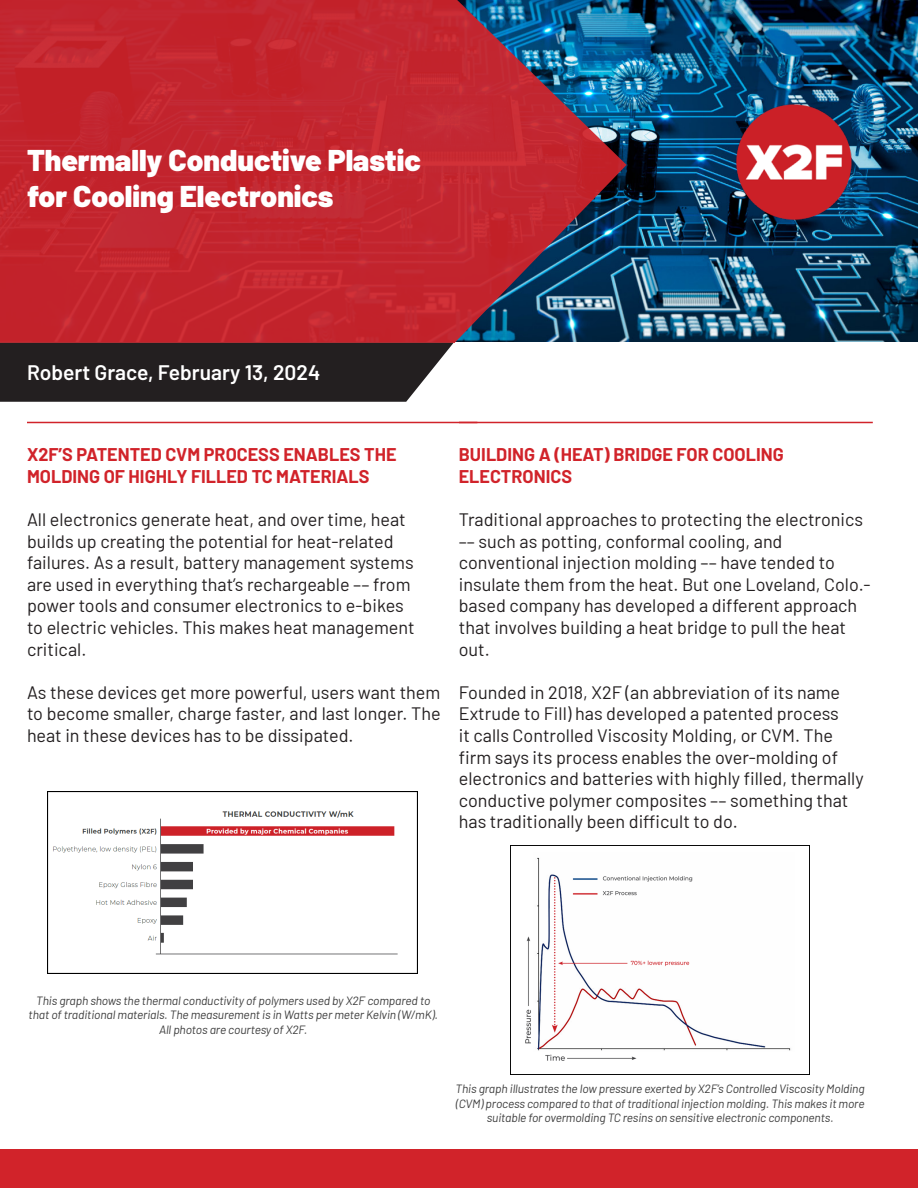
<style>
.page{position:relative;width:918px;height:1188px;background:#fff}
.page>*{position:absolute;margin:0;border:0;box-sizing:border-box;transform-origin:0 0}
.t1{font:900 30px "Barlow";color:#fff}
.t2{font:600 21px "Barlow";color:#fff}
.t3{font:18px/21.6px "Barlow";color:#231f20}
.t4{font:700 18px/21.6px "Barlow";color:#d1232a}
.t5{font:italic 12px/14.4px "Barlow";letter-spacing:-.01em;color:#3d3d3d;text-align:center}
</style>
<div class="page">
<img style="left:627px;top:0;width:291px;height:341px">
<img style="left:455px;top:0;width:172px;height:343px">
<div style="left:0;top:0;width:455px;height:343px;background:#c2242e"></div>
<img style="left:734px;top:103px;width:119px;height:118px">
<div style="left:0;top:343px;width:454px;height:59px;background:#231f20"></div>
<hr style="left:27px;top:422px;width:450px;height:1px;background:#d1232a">
<hr style="left:459px;top:422px;width:414px;height:1px;background:#d1232a">
<div style="left:0;top:1149px;width:918px;height:39px;background:#d1232a"></div>
<img style="left:48px;top:791px;width:370px;height:183px">
<img style="left:510px;top:845px;width:300px;height:229px">
<p class="t1" style="left:27px;top:138px;width:395px">Thermally Conductive Plastic</p>
<p class="t1" style="left:27px;top:174px;width:308px">for Cooling Electronics</p>
<p class="t2" style="left:27px;top:357px;width:295px">Robert Grace, February 13, 2024</p>
<p class="t4" style="left:27px;top:443px;width:371px">X2F’S PATENTED CVM PROCESS ENABLES THE<br>MOLDING OF HIGHLY FILLED TC MATERIALS</p>
<p class="t3" style="left:27px;top:507px;width:389px">All electronics generate heat, and over time, heat builds up creating the potential for heat-related failures. As a result, battery management systems are used in everything that’s rechargeable –– from power tools and consumer electronics to e-bikes to electric vehicles. This makes heat management critical.</p>
<p class="t3" style="left:27px;top:680px;width:415px;text-align:justify">As these devices get more powerful, users want them to become smaller, charge faster, and last longer. The heat in these devices has to be dissipated.</p>
<p class="t4" style="left:459px;top:443px;width:326px">BUILDING A (HEAT) BRIDGE FOR COOLING<br>ELECTRONICS</p>
<p class="t3" style="left:459px;top:507px;width:413px">Traditional approaches to protecting the electronics –– such as potting, conformal cooling, and conventional injection molding –– have tended to insulate them from the heat. But one Loveland, Colo.- based company has developed a different approach that involves building a heat bridge to pull the heat out.</p>
<p class="t3" style="left:459px;top:680px;width:406px">Founded in 2018, X2F (an abbreviation of its name Extrude to Fill) has developed a patented process<br>it calls Controlled Viscosity Molding, or CVM. The firm says its process enables the over-molding of electronics and batteries with highly filled, thermally conductive polymer composites –– something that has traditionally been difficult to do.</p>
<p class="t5" style="left:29px;top:993px;width:411px">This graph shows the thermal conductivity of polymers used by X2F compared to that of traditional materials. The measurement is in Watts per meter Kelvin (W/mK).<br>All photos are courtesy of X2F.</p>
<p class="t5" style="left:456px;top:1081px;width:411px">This graph illustrates the low pressure exerted by X2F’s Controlled Viscosity Molding (CVM) process compared to that of traditional injection molding. This makes it more suitable for overmolding TC resins on sensitive electronic components.</p>
</div>
